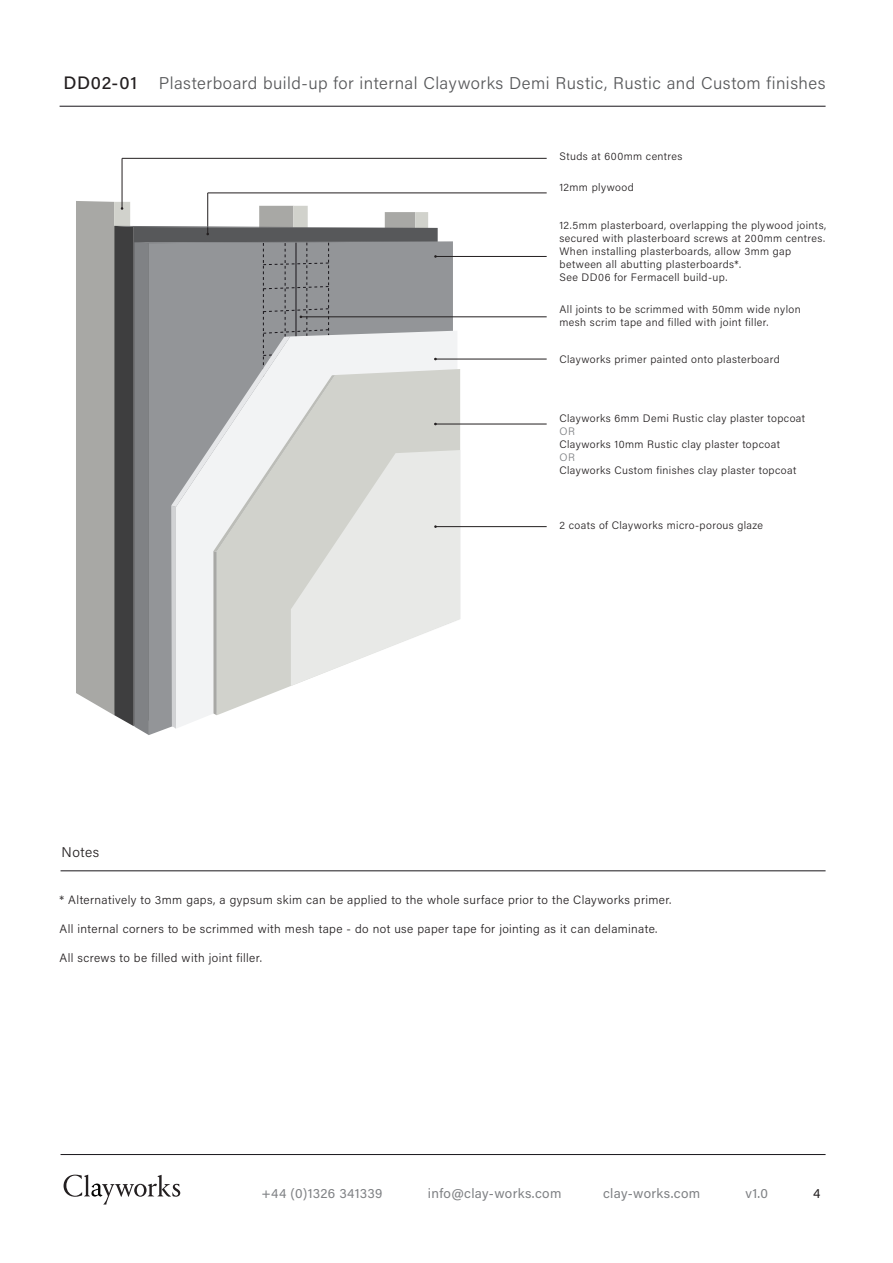
<style>
.page{position:relative;width:893px;height:1263px;background:#fff}
.page>*{position:absolute;margin:0;border:0;box-sizing:border-box;transform-origin:0 0}
.t1{font:300 17.1px "Acumin Pro";letter-spacing:.03em;color:#57585a}
.t2{font:300 13.95px "Acumin Pro";letter-spacing:.03em;color:#939598}
.t3{font:300 13.95px "Acumin Pro";letter-spacing:.035em;color:#231f20}
.t4{font:300 13.95px "Acumin Pro";color:#57585a}
.t5{font:13.5px "Acumin Pro";letter-spacing:.02em;color:#808285}
.t6{font:13.5px "Acumin Pro";color:#231f20}
.t7{font:300 12px "Acumin Pro";letter-spacing:.03em;color:#231f20}
.t8{font:300 10.8px/13px "Acumin Pro";letter-spacing:.035em;color:#231f20}
.s1{font-weight:500;font-size:18px;color:#231f20}
.s2{color:#808285}
</style>
<div class="page">
<svg style="left:64px;top:1175px;width:116px;height:29px"></svg>
<hr style="left:61px;top:870px;width:765px;height:1px;background:#18151a">
<hr style="left:61px;top:1154px;width:765px;height:1px;background:#18151a">
<hr style="left:60px;top:106px;width:766px;height:1px;background:#18151a">
<hr style="left:435px;top:526px;width:112px;height:1px;background:#231f20">
<hr style="left:434px;top:359px;width:113px;height:1px;background:#231f20">
<hr style="left:434px;top:424px;width:113px;height:1px;background:#231f20">
<hr style="left:208px;top:193px;width:339px;height:1px;background:#231f20">
<hr style="left:207px;top:193px;width:1px;height:41px;background:#231f20">
<hr style="left:122px;top:158px;width:425px;height:1px;background:#231f20">
<hr style="left:122px;top:158px;width:1px;height:50px;background:#231f20">
<hr style="left:435px;top:256px;width:112px;height:1px;background:#231f20">
<hr style="left:301px;top:317px;width:246px;height:1px;background:#231f20">
<svg style="left:76px;top:201px;width:384px;height:534px"></svg>
<p class="t1" style="left:63px;top:71px;width:764px"><span class="s1">DD02-01</span> Plasterboard build-up for internal Clayworks Demi Rustic, Rustic and Custom finishes</p>
<p class="t8" style="left:559px;top:149px;width:125px">Studs at 600mm centres</p>
<p class="t8" style="left:559px;top:180px;width:76px">12mm plywood</p>
<p class="t8" style="left:559px;top:218px;width:268px">12.5mm plasterboard, overlapping the plywood joints, secured with plasterboard screws at 200mm centres.<br>When installing plasterboards, allow 3mm gap between all abutting plasterboards*.<br>See DD06 for Fermacell build-up.</p>
<p class="t8" style="left:559px;top:302px;width:243px">All joints to be scrimmed with 50mm wide nylon mesh scrim tape and filled with joint filler.</p>
<p class="t8" style="left:559px;top:352px;width:222px">Clayworks primer painted onto plasterboard</p>
<p class="t8" style="left:559px;top:411px;width:247px">Clayworks 6mm Demi Rustic clay plaster topcoat<br><span class="s2">OR<br></span>Clayworks 10mm Rustic clay plaster topcoat<br><span class="s2">OR<br></span>Clayworks Custom finishes clay plaster topcoat</p>
<p class="t3" style="left:62px;top:842px;width:39px">Notes</p>
<p class="t8" style="left:559px;top:518px;width:205px">2 coats of Clayworks micro-porous glaze</p>
<p class="t7" style="left:60px;top:892px;width:613px">* Alternatively to 3mm gaps, a gypsum skim can be applied to the whole surface prior to the Clayworks primer.</p>
<p class="t7" style="left:60px;top:921px;width:599px">All internal corners to be scrimmed with mesh tape - do not use paper tape for jointing as it can delaminate.</p>
<p class="t7" style="left:60px;top:950px;width:204px">All screws to be filled with joint filler.</p>
<p class="t2" style="left:651px;top:1178px;width:101px">clay-works.com</p>
<p class="t4" style="left:798px;top:1178px;width:29px">v 1.0</p>
<p class="t5" style="left:261px;top:1184px;width:123px">+44 (0)1326 341339</p>
<p class="t5" style="left:428px;top:1184px;width:135px">info@clay-works.com</p>
<p class="t5" style="left:603px;top:1184px;width:99px">clay-works.com</p>
<p class="t5" style="left:746px;top:1184px;width:24px">v1.0</p>
<p class="t6" style="left:813px;top:1184px;width:9px">4</p>
</div>
